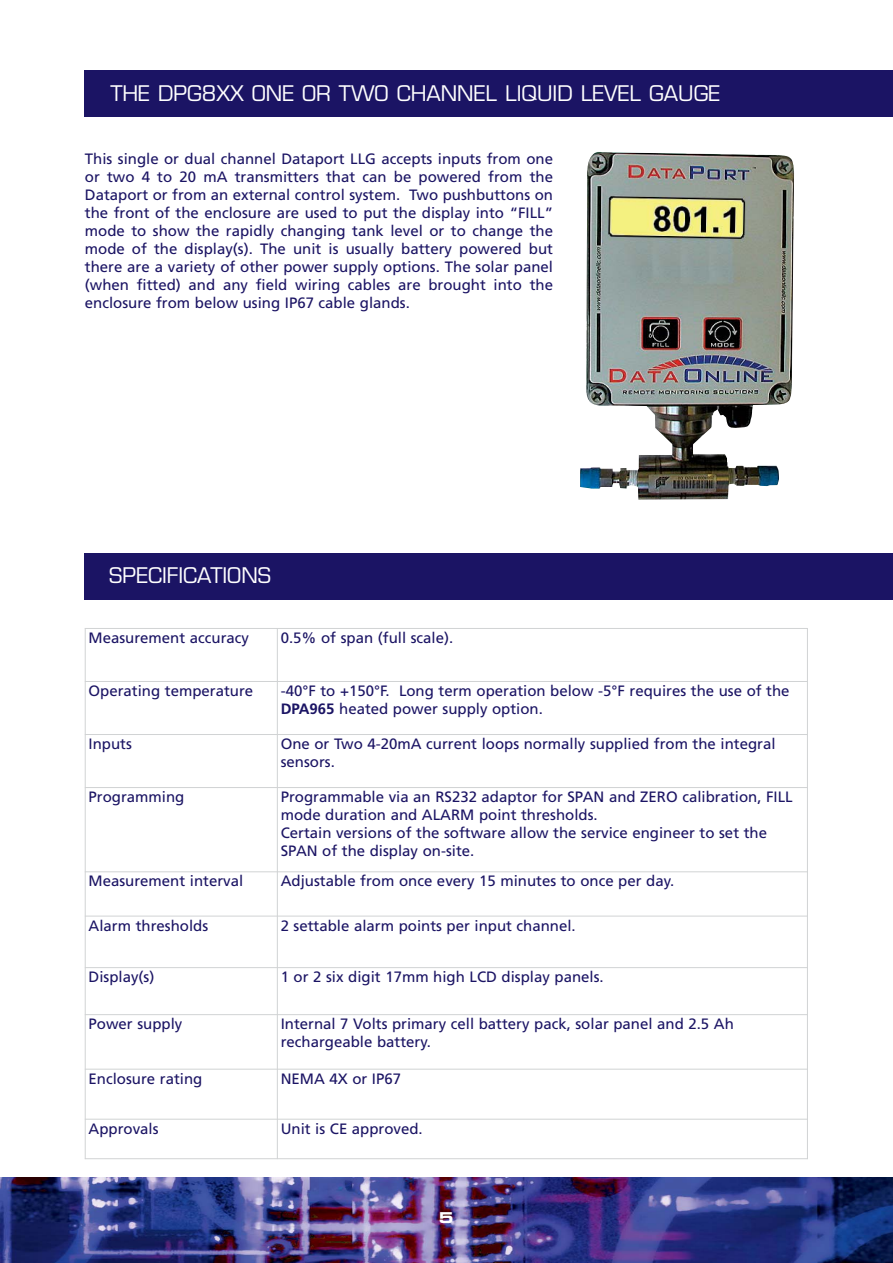
<style>
.page{position:relative;width:893px;height:1263px;background:#fff}
.page>*{position:absolute;margin:0;border:0;box-sizing:border-box;transform-origin:0 0}
.t1{font:21px "Eurostile LT";color:#fff}
.t2{font:15px/18px "Frutiger";color:#1b1464}
.t3{font:15px "Eurostile LT Bold Extended Two";color:#fff}
.s1{font-family:"Frutiger LT";font-weight:700}
</style>
<div class="page">
<div style="left:85px;top:70px;width:808px;height:47px;background:#1b1464"></div>
<img style="left:580px;top:152px;width:214px;height:348px">
<div style="left:85px;top:553px;width:808px;height:47px;background:#1b1464"></div>
<hr style="left:85px;top:628px;width:1px;height:531px;background:#d1d3d4">
<hr style="left:277px;top:628px;width:1px;height:531px;background:#d1d3d4">
<hr style="left:807px;top:628px;width:1px;height:531px;background:#d1d3d4">
<hr style="left:85px;top:628px;width:723px;height:1px;background:#d1d3d4">
<hr style="left:85px;top:681px;width:723px;height:1px;background:#d1d3d4">
<hr style="left:85px;top:734px;width:723px;height:1px;background:#d1d3d4">
<hr style="left:85px;top:787px;width:723px;height:1px;background:#d1d3d4">
<hr style="left:85px;top:871px;width:723px;height:1px;background:#d1d3d4">
<hr style="left:85px;top:916px;width:723px;height:1px;background:#d1d3d4">
<hr style="left:85px;top:967px;width:723px;height:1px;background:#d1d3d4">
<hr style="left:85px;top:1014px;width:723px;height:1px;background:#d1d3d4">
<hr style="left:85px;top:1069px;width:723px;height:1px;background:#d1d3d4">
<hr style="left:85px;top:1119px;width:723px;height:1px;background:#d1d3d4">
<hr style="left:85px;top:1158px;width:723px;height:1px;background:#d1d3d4">
<img style="left:0;top:1178px;width:893px;height:85px">
<h1 class="t1" style="left:110px;top:85px;width:611px">THE DPG8XX ONE OR TWO CHANNEL LIQUID LEVEL GAUGE</h1>
<p class="t2" style="left:85px;top:151px;width:470px;text-align:justify">This single or dual channel Dataport LLG accepts inputs from one or two 4 to 20 mA transmitters that can be powered from the Dataport or from an external control system. Two pushbuttons on the front of the enclosure are used to put the display into “FILL” mode to show the rapidly changing tank level or to change the mode of the display(s). The unit is usually battery powered but there are a variety of other power supply options. The solar panel (when fitted) and any field wiring cables are brought into the enclosure from below using IP67 cable glands.</p>
<h1 class="t1" style="left:109px;top:567px;width:163px">SPECIFICATIONS</h1>
<p class="t2" style="left:89px;top:630px;width:162px">Measurement accuracy</p>
<p class="t2" style="left:281px;top:630px;width:174px">0.5% of span (full scale).</p>
<p class="t2" style="left:89px;top:683px;width:166px">Operating temperature</p>
<p class="t2" style="left:281px;top:683px;width:510px">-40°F to +150°F. Long term operation below -5°F requires the use of the<br><span class="s1">DPA965</span> heated power supply option.</p>
<p class="t2" style="left:89px;top:736px;width:45px">Inputs</p>
<p class="t2" style="left:281px;top:736px;width:496px">One or Two 4-20mA current loops normally supplied from the integral sensors.</p>
<p class="t2" style="left:89px;top:789px;width:97px">Programming</p>
<p class="t2" style="left:281px;top:789px;width:513px">Programmable via an RS232 adaptor for SPAN and ZERO calibration, FILL mode duration and ALARM point thresholds.<br>Certain versions of the software allow the service engineer to set the SPAN of the display on-site.</p>
<p class="t2" style="left:89px;top:873px;width:156px">Measurement interval</p>
<p class="t2" style="left:281px;top:873px;width:395px">Adjustable from once every 15 minutes to once per day.</p>
<p class="t2" style="left:89px;top:918px;width:121px">Alarm thresholds</p>
<p class="t2" style="left:281px;top:918px;width:297px">2 settable alarm points per input channel.</p>
<p class="t2" style="left:89px;top:969px;width:67px">Display(s)</p>
<p class="t2" style="left:281px;top:969px;width:324px">1 or 2 six digit 17mm high LCD display panels.</p>
<p class="t2" style="left:89px;top:1016px;width:95px">Power supply</p>
<p class="t2" style="left:281px;top:1016px;width:455px">Internal 7 Volts primary cell battery pack, solar panel and 2.5 Ah rechargeable battery.</p>
<p class="t2" style="left:89px;top:1071px;width:115px">Enclosure rating</p>
<p class="t2" style="left:281px;top:1071px;width:122px">NEMA 4X or IP67</p>
<p class="t2" style="left:89px;top:1121px;width:71px">Approvals</p>
<p class="t2" style="left:281px;top:1121px;width:144px">Unit is CE approved.</p>
<p class="t3" style="left:439px;top:1211px;width:16px">5</p>
</div>
